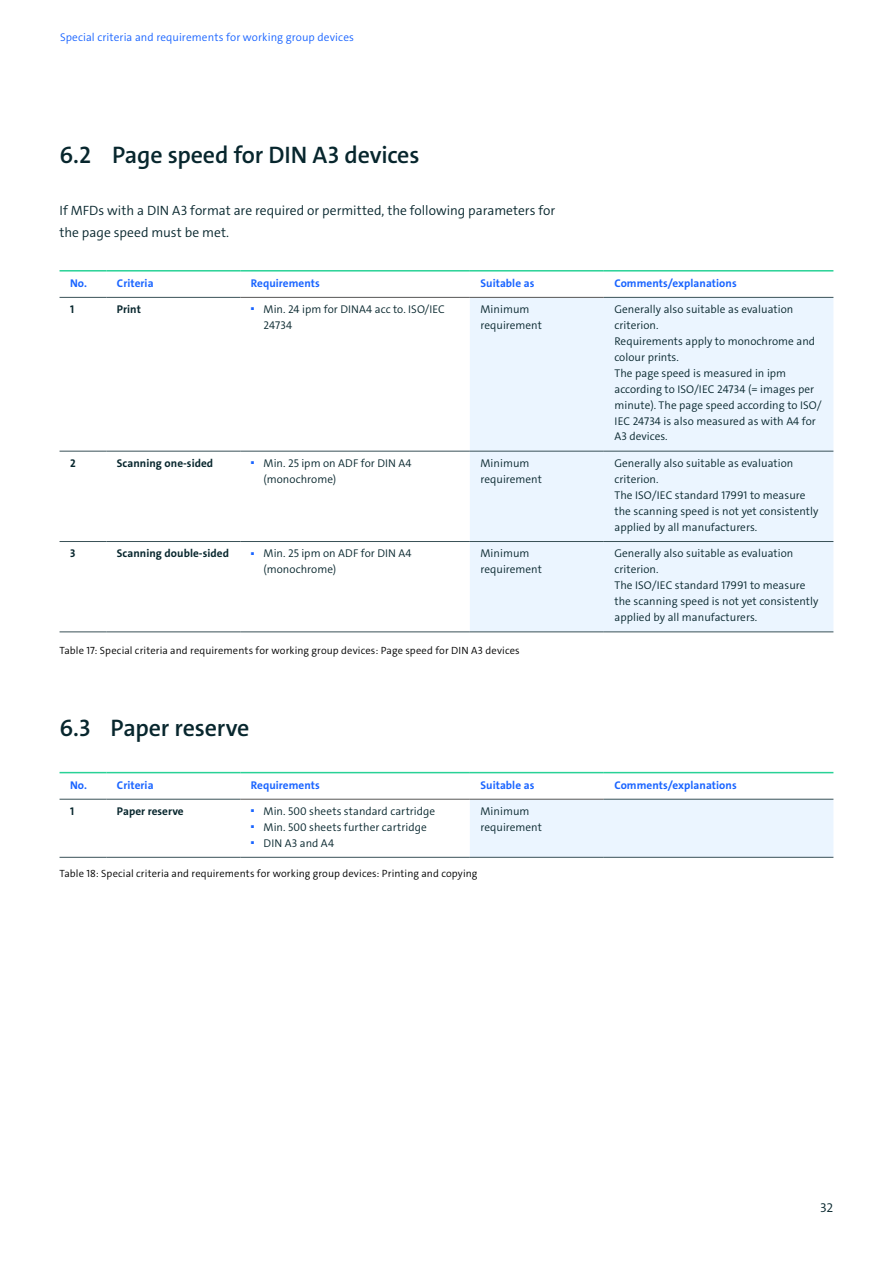
<style>
.page{position:relative;width:893px;height:1263px;background:#fff}
.page>*{position:absolute;margin:0;border:0;box-sizing:border-box;transform-origin:0 0}
.t1{font:600 24px "The Sans C4 s";letter-spacing:-.01em;color:#07262d}
.t2{font:300 13.5px/22.4px "The Sans C4 s";color:#07262d}
.t3{font:300 11.25px/15.9px "The Sans C4 s";letter-spacing:.005em;color:#07262d}
.t4{font:700 11.25px "The Sans C4 s";letter-spacing:.005em;color:#1964ff}
.t5{font:700 11.25px "The Sans C4 s";letter-spacing:.005em;color:#07262d}
.t6{font:300 11.25px "The Sans C4 s";letter-spacing:.01em;color:#1964ff}
.t7{font:300 10.5px "The Sans C4 s";letter-spacing:.015em;color:#000}
.t8{font:300 4.2px "The Sans C4 s";color:#1964ff}
</style>
<div class="page">
<svg style="left:106px;top:296px;width:498px;height:1px"></svg>
<div style="left:470px;top:298px;width:363px;height:333px;background:#ebf5ff"></div>
<hr style="left:60px;top:451px;width:46px;height:1px;background:#395157">
<hr style="left:106px;top:451px;width:134px;height:1px;background:#395157">
<hr style="left:240px;top:451px;width:230px;height:1px;background:#395157">
<hr style="left:470px;top:451px;width:134px;height:1px;background:#395157">
<hr style="left:604px;top:451px;width:229px;height:1px;background:#395157">
<hr style="left:60px;top:541px;width:46px;height:1px;background:#395157">
<hr style="left:106px;top:541px;width:134px;height:1px;background:#395157">
<hr style="left:240px;top:541px;width:230px;height:1px;background:#395157">
<hr style="left:470px;top:541px;width:134px;height:1px;background:#395157">
<hr style="left:604px;top:541px;width:229px;height:1px;background:#395157">
<hr style="left:60px;top:631px;width:46px;height:1px;background:#395157">
<hr style="left:106px;top:631px;width:134px;height:1px;background:#395157">
<hr style="left:240px;top:631px;width:230px;height:1px;background:#395157">
<hr style="left:470px;top:631px;width:134px;height:1px;background:#395157">
<hr style="left:604px;top:631px;width:229px;height:1px;background:#395157">
<hr style="left:60px;top:270px;width:46px;height:2px;background:#28d296">
<hr style="left:106px;top:270px;width:134px;height:2px;background:#28d296">
<hr style="left:240px;top:270px;width:230px;height:2px;background:#28d296">
<hr style="left:470px;top:270px;width:134px;height:2px;background:#28d296">
<hr style="left:604px;top:270px;width:229px;height:2px;background:#28d296">
<hr style="left:60px;top:297px;width:46px;height:1px;background:#395157">
<hr style="left:106px;top:297px;width:134px;height:1px;background:#395157">
<hr style="left:604px;top:297px;width:229px;height:1px;background:#395157">
<hr style="left:240px;top:297px;width:230px;height:1px;background:#565655">
<hr style="left:470px;top:297px;width:134px;height:1px;background:#565655">
<svg style="left:106px;top:773px;width:727px;height:84px"></svg>
<hr style="left:60px;top:857px;width:46px;height:1px;background:#395157">
<hr style="left:106px;top:857px;width:134px;height:1px;background:#395157">
<hr style="left:240px;top:857px;width:230px;height:1px;background:#395157">
<hr style="left:470px;top:857px;width:134px;height:1px;background:#395157">
<hr style="left:604px;top:857px;width:229px;height:1px;background:#395157">
<hr style="left:60px;top:772px;width:46px;height:1px;background:#28d296">
<hr style="left:106px;top:772px;width:134px;height:1px;background:#28d296">
<hr style="left:240px;top:772px;width:230px;height:1px;background:#28d296">
<hr style="left:470px;top:772px;width:134px;height:1px;background:#28d296">
<hr style="left:604px;top:772px;width:229px;height:1px;background:#28d296">
<hr style="left:60px;top:799px;width:46px;height:1px;background:#395157">
<hr style="left:106px;top:799px;width:134px;height:1px;background:#395157">
<hr style="left:604px;top:799px;width:229px;height:1px;background:#395157">
<hr style="left:240px;top:799px;width:230px;height:1px;background:#565655">
<hr style="left:470px;top:799px;width:134px;height:1px;background:#565655">
<p class="t6" style="left:60px;top:30px;width:295px">Special criteria and requirements for working group devices</p>
<h1 class="t1" style="left:60px;top:139px;width:361px">6.2 Page speed for DIN A3 devices</h1>
<p class="t2" style="left:60px;top:199px;width:497px">If MFDs with a DIN A3 format are required or permitted, the following parameters for the page speed must be met.</p>
<p class="t4" style="left:70px;top:276px;width:18px">No.</p>
<p class="t4" style="left:117px;top:276px;width:38px">Criteria</p>
<p class="t4" style="left:251px;top:276px;width:70px">Requirements</p>
<p class="t4" style="left:480px;top:276px;width:55px">Suitable as</p>
<p class="t4" style="left:614px;top:276px;width:124px">Comments/explanations</p>
<p class="t5" style="left:70px;top:302px;width:6px">1</p>
<p class="t5" style="left:117px;top:302px;width:25px">Print</p>
<p class="t8" style="left:251px;top:306px;width:5px">◼</p>
<p class="t3" style="left:264px;top:301px;width:183px">Min. 24 ipm for DINA4 acc to. ISO/IEC<br>24734</p>
<p class="t3" style="left:480px;top:301px;width:63px">Minimum requirement</p>
<p class="t3" style="left:614px;top:301px;width:209px">Generally also suitable as evaluation criterion.<br>Requirements apply to monochrome and colour prints.<br>The page speed is measured in ipm according to ISO/IEC 24734 (= images per minute). The page speed according to ISO/<br>IEC 24734 is also measured as with A4 for<br>A3 devices.</p>
<p class="t5" style="left:70px;top:456px;width:7px">2</p>
<p class="t5" style="left:117px;top:456px;width:98px">Scanning one-sided</p>
<p class="t8" style="left:251px;top:460px;width:5px">◼</p>
<p class="t3" style="left:264px;top:455px;width:150px">Min. 25 ipm on ADF for DIN A4 (monochrome)</p>
<p class="t3" style="left:480px;top:455px;width:63px">Minimum requirement</p>
<p class="t3" style="left:614px;top:455px;width:205px">Generally also suitable as evaluation criterion.<br>The ISO/IEC standard 17991 to measure the scanning speed is not yet consistently applied by all manufacturers.</p>
<p class="t5" style="left:70px;top:546px;width:7px">3</p>
<p class="t5" style="left:117px;top:546px;width:114px">Scanning double-sided</p>
<p class="t8" style="left:251px;top:551px;width:5px">◼</p>
<p class="t3" style="left:264px;top:546px;width:150px">Min. 25 ipm on ADF for DIN A4 (monochrome)</p>
<p class="t3" style="left:480px;top:546px;width:63px">Minimum requirement</p>
<p class="t3" style="left:614px;top:546px;width:205px">Generally also suitable as evaluation criterion.<br>The ISO/IEC standard 17991 to measure the scanning speed is not yet consistently applied by all manufacturers.</p>
<p class="t7" style="left:60px;top:643px;width:462px">Table 17: Special criteria and requirements for working group devices: Page speed for DIN A3 devices</p>
<h1 class="t1" style="left:60px;top:712px;width:191px">6.3 Paper reserve</h1>
<p class="t4" style="left:70px;top:777px;width:18px">No.</p>
<p class="t4" style="left:117px;top:777px;width:38px">Criteria</p>
<p class="t4" style="left:251px;top:777px;width:70px">Requirements</p>
<p class="t4" style="left:480px;top:777px;width:55px">Suitable as</p>
<p class="t4" style="left:614px;top:777px;width:124px">Comments/explanations</p>
<p class="t5" style="left:70px;top:804px;width:6px">1</p>
<p class="t5" style="left:117px;top:804px;width:68px">Paper reserve</p>
<p class="t8" style="left:251px;top:808px;width:5px">◼</p>
<p class="t3" style="left:264px;top:803px;width:173px">Min. 500 sheets standard cartridge</p>
<p class="t8" style="left:251px;top:824px;width:5px">◼</p>
<p class="t3" style="left:264px;top:819px;width:165px">Min. 500 sheets further cartridge</p>
<p class="t8" style="left:251px;top:840px;width:5px">◼</p>
<p class="t3" style="left:264px;top:835px;width:72px">DIN A3 and A4</p>
<p class="t3" style="left:480px;top:803px;width:63px">Minimum requirement</p>
<p class="t7" style="left:60px;top:867px;width:419px">Table 18: Special criteria and requirements for working group devices: Printing and copying</p>
<p class="t2" style="left:820px;top:1196px;width:15px">32</p>
</div>
